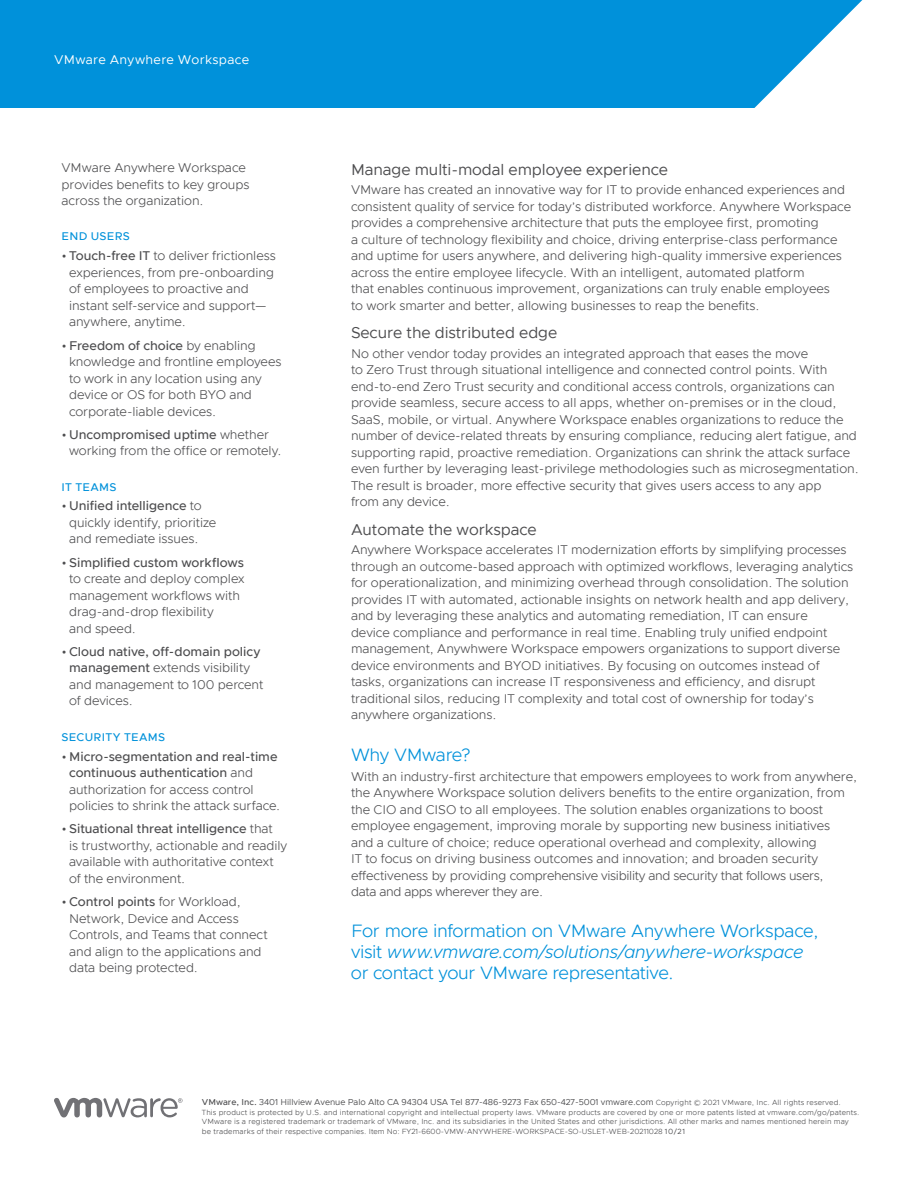
<style>
.page{position:relative;width:918px;height:1188px;background:#fff}
.page>*{position:absolute;margin:0;border:0;box-sizing:border-box;transform-origin:0 0}
.t1{font:300 18px/21px "Metropolis";letter-spacing:-.02em;color:#0091da}
.t2{font:15.75px "Metropolis";letter-spacing:-.005em;color:#4d4d4f}
.t3{font:300 12.75px/16.5px "Metropolis";letter-spacing:-.005em;color:#4d4d4f}
.t4{font:12.75px "Metropolis";letter-spacing:.025em;color:#fff}
.t5{font:500 11.25px "Metropolis";letter-spacing:.03em;color:#0091da}
.t6{font:8.7px "Metropolis";letter-spacing:-.005em;color:#4d4d4f}
.t7{font:300 7.5px/9.8px "Metropolis";letter-spacing:.015em;color:#4d4d4f}
.s1{font-weight:500}
.s2{font-style:italic}
.s3{font-weight:300;font-size:7.5px}
.s4{font-weight:400}
</style>
<div class="page">
<svg style="left:54px;top:1098px;width:129px;height:19px"></svg>
<div style="left:0;top:0;width:863px;height:108px;background:#0091da"></div>
<p class="t4" style="left:54px;top:52px;width:197px">VMware Anywhere Workspace</p>
<p class="t3" style="left:62px;top:159px;width:189px">VMware Anywhere Workspace provides benefits to key groups across the organization.</p>
<p class="t5" style="left:62px;top:229px;width:70px">END USERS</p>
<p class="t3" style="left:69px;top:248px;width:208px;text-indent:-8px">• <span class="s1">Touch-free IT</span> to deliver frictionless experiences, from pre-onboarding of employees to proactive and instant self-service and support— anywhere, anytime.</p>
<p class="t3" style="left:69px;top:337px;width:214px;text-indent:-8px">• <span class="s1">Freedom of choice</span> by enabling knowledge and frontline employees to work in any location using any device or OS for both BYO and corporate-liable devices.</p>
<p class="t3" style="left:69px;top:426px;width:214px;text-indent:-8px">• <span class="s1">Uncompromised uptime</span> whether working from the office or remotely.</p>
<p class="t5" style="left:62px;top:480px;width:56px">IT TEAMS</p>
<p class="t3" style="left:69px;top:498px;width:149px;text-indent:-8px">• <span class="s1">Unified intelligence</span> to quickly identify, prioritize and remediate issues.</p>
<p class="t3" style="left:69px;top:554px;width:177px;text-indent:-8px">• <span class="s1">Simplified custom workflows </span>to create and deploy complex management workflows with drag-and-drop flexibility<br>and speed.</p>
<p class="t3" style="left:69px;top:643px;width:196px;text-indent:-8px">• <span class="s1">Cloud native, off-domain policy management</span> extends visibility and management to 100 percent of devices.</p>
<p class="t5" style="left:62px;top:730px;width:105px">SECURITY TEAMS</p>
<p class="t3" style="left:69px;top:748px;width:213px;text-indent:-8px">• <span class="s1">Micro-segmentation and real-time continuous authentication</span> and authorization for access control policies to shrink the attack surface.</p>
<p class="t3" style="left:69px;top:821px;width:220px;text-indent:-8px">• <span class="s1">Situational threat intelligence</span> that<br>is trustworthy, actionable and readily available with authoritative context of the environment.</p>
<p class="t3" style="left:69px;top:893px;width:200px;text-indent:-8px">• <span class="s1">Control points</span> for Workload,<br>Network, Device and Access<br>Controls, and Teams that connect and align to the applications and data being protected.</p>
<p class="t2" style="left:351px;top:159px;width:319px">Manage multi-modal employee experience</p>
<p class="t3" style="left:351px;top:182px;width:502px">VMware has created an innovative way for IT to provide enhanced experiences and consistent quality of service for today’s distributed workforce. Anywhere Workspace provides a comprehensive architecture that puts the employee first, promoting<br>a culture of technology flexibility and choice, driving enterprise-class performance and uptime for users anywhere, and delivering high-quality immersive experiences across the entire employee lifecycle. With an intelligent, automated platform<br>that enables continuous improvement, organizations can truly enable employees<br>to work smarter and better, allowing businesses to reap the benefits.</p>
<p class="t2" style="left:351px;top:323px;width:208px">Secure the distributed edge</p>
<p class="t3" style="left:351px;top:345px;width:509px">No other vendor today provides an integrated approach that eases the move<br>to Zero Trust through situational intelligence and connected control points. With end-to-end Zero Trust security and conditional access controls, organizations can provide seamless, secure access to all apps, whether on-premises or in the cloud, SaaS, mobile, or virtual. Anywhere Workspace enables organizations to reduce the number of device-related threats by ensuring compliance, reducing alert fatigue, and supporting rapid, proactive remediation. Organizations can shrink the attack surface even further by leveraging least-privilege methodologies such as microsegmentation.<br>The result is broader, more effective security that gives users access to any app<br>from any device.</p>
<p class="t2" style="left:351px;top:519px;width:187px">Automate the workspace</p>
<p class="t3" style="left:351px;top:542px;width:504px">Anywhere Workspace accelerates IT modernization efforts by simplifying processes through an outcome-based approach with optimized workflows, leveraging analytics for operationalization, and minimizing overhead through consolidation. The solution provides IT with automated, actionable insights on network health and app delivery, and by leveraging these analytics and automating remediation, IT can ensure<br>device compliance and performance in real time. Enabling truly unified endpoint management, Anywhwere Workspace empowers organizations to support diverse device environments and BYOD initiatives. By focusing on outcomes instead of tasks, organizations can increase IT responsiveness and efficiency, and disrupt traditional silos, reducing IT complexity and total cost of ownership for today’s anywhere organizations.</p>
<h1 class="t1" style="left:351px;top:744px;width:121px">Why VMware?</h1>
<p class="t3" style="left:351px;top:768px;width:508px">With an industry-first architecture that empowers employees to work from anywhere, the Anywhere Workspace solution delivers benefits to the entire organization, from the CIO and CISO to all employees. The solution enables organizations to boost employee engagement, improving morale by supporting new business initiatives<br>and a culture of choice; reduce operational overhead and complexity, allowing<br>IT to focus on driving business outcomes and innovation; and broaden security effectiveness by providing comprehensive visibility and security that follows users,<br>data and apps wherever they are.</p>
<h1 class="t1" style="left:351px;top:921px;width:469px">For more information on VMware Anywhere Workspace, visit <span class="s2">www.vmware.com/solutions/anywhere-workspace </span>or contact your VMware representative.</h1>
<p class="t6" style="left:202px;top:1096px;width:640px"><span class="s1">VMware, Inc.</span> 3401 Hillview Avenue Palo Alto CA 94304 USA Tel 877-486-9273 Fax 650-427-5001 vmware.com <span class="s3">Copyright © 2021 VMware, Inc. All rights reserved.</span></p>
<p class="t7" style="left:202px;top:1107px;width:659px">This product is protected by U.S. and international copyright and intellectual property laws. VMware products are covered by one or more patents listed at vmware.com/go/patents.<br>VMware is a registered trademark or trademark of VMware, Inc. and its subsidiaries in the United States and other jurisdictions. All other marks and names mentioned herein may be trademarks of their respective companies. Item No: FY21-6600-VMW-ANYWHERE-WORKSPACE-SO-USLET-WEB-20211028 <span class="s4">10/21</span></p>
</div>
